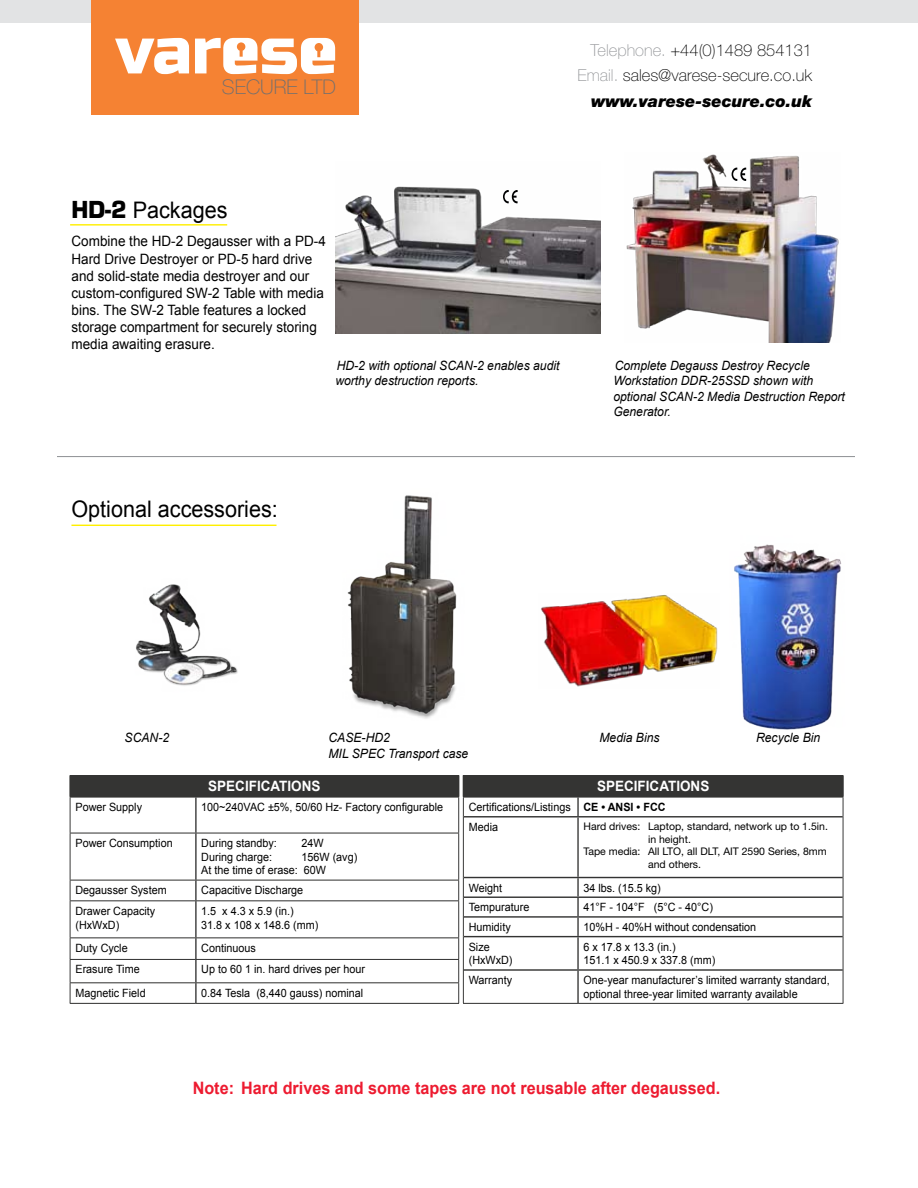
<style>
.page{position:relative;width:918px;height:1188px;background:#fff}
.page>*{position:absolute;margin:0;border:0;box-sizing:border-box;transform-origin:0 0}
.t1{font:22.8px "Arial";color:#000;scale:.95 1}
.t2{font:100 20.25px "Helvetica Neue";color:#6d6f71}
.t3{font:700 17.1px "Arial";color:#ed1b30;scale:.95 1}
.t4{font:100 16.5px/25.5px "Helvetica Neue";color:#000;text-align:right}
.t5{font:14.25px/17.1px "Arial";color:#000;scale:.95 1}
.t6{font:700 14.25px "Arial";color:#fff;scale:.95 1}
.t7{font:italic 12.9px/15.5px "Arial";color:#000;scale:.95 1}
.t8{font:11.4px/13.6px "Arial";color:#000;scale:.95 1}
.t9{font:10.5px "Helvetica Neue";color:#000}
.s1{color:#939598}
.s2{font-weight:900;font-style:italic}
.s3{font-family:"Eurostile";font-weight:700}
.s4{font-weight:700}
</style>
<div class="page">
<div style="left:0;top:0;width:918px;height:22px;background:#e2e3e4"></div>
<hr style="left:57px;top:456px;width:798px;height:1px;background:#919396">
<hr style="left:70px;top:224px;width:157px;height:2px;background:#ffef00">
<hr style="left:71px;top:525px;width:206px;height:1px;background:#ffef00">
<img style="left:734px;top:544px;width:108px;height:186px">
<img style="left:541px;top:595px;width:177px;height:92px">
<div style="left:70px;top:775px;width:389px;height:22px;background:#343433"></div>
<hr style="left:69px;top:775px;width:2px;height:22px;background:#343433">
<hr style="left:195px;top:797px;width:2px;height:36px;background:#343433">
<hr style="left:195px;top:833px;width:2px;height:47px;background:#343433">
<hr style="left:195px;top:880px;width:2px;height:20px;background:#343433">
<hr style="left:195px;top:901px;width:2px;height:37px;background:#343433">
<hr style="left:195px;top:938px;width:2px;height:21px;background:#343433">
<hr style="left:195px;top:960px;width:2px;height:22px;background:#343433">
<hr style="left:195px;top:983px;width:2px;height:20px;background:#343433">
<hr style="left:70px;top:797px;width:126px;height:1px;background:#343433">
<hr style="left:70px;top:797px;width:1px;height:36px;background:#343433">
<hr style="left:196px;top:797px;width:263px;height:1px;background:#343433">
<hr style="left:458px;top:797px;width:1px;height:36px;background:#343433">
<hr style="left:70px;top:833px;width:126px;height:1px;background:#343433">
<hr style="left:70px;top:833px;width:1px;height:47px;background:#343433">
<hr style="left:196px;top:833px;width:263px;height:1px;background:#343433">
<hr style="left:458px;top:833px;width:1px;height:47px;background:#343433">
<hr style="left:70px;top:880px;width:126px;height:1px;background:#343433">
<svg style="left:70px;top:880px;width:1px;height:20px"></svg>
<hr style="left:196px;top:880px;width:263px;height:1px;background:#343433">
<hr style="left:70px;top:900px;width:126px;height:1px;background:#343433">
<hr style="left:70px;top:901px;width:1px;height:37px;background:#343433">
<hr style="left:196px;top:900px;width:263px;height:1px;background:#343433">
<hr style="left:70px;top:938px;width:126px;height:1px;background:#343433">
<hr style="left:196px;top:938px;width:263px;height:1px;background:#343433">
<hr style="left:70px;top:959px;width:126px;height:1px;background:#343433">
<hr style="left:196px;top:959px;width:263px;height:1px;background:#343433">
<hr style="left:70px;top:982px;width:126px;height:1px;background:#343433">
<svg style="left:70px;top:938px;width:1px;height:65px"></svg>
<hr style="left:196px;top:982px;width:263px;height:1px;background:#343433">
<hr style="left:70px;top:1003px;width:126px;height:1px;background:#343433">
<hr style="left:196px;top:1003px;width:263px;height:1px;background:#343433">
<div style="left:463px;top:775px;width:380px;height:22px;background:#343433"></div>
<hr style="left:842px;top:775px;width:2px;height:22px;background:#343433">
<svg style="left:577px;top:798px;width:2px;height:18px"></svg>
<hr style="left:464px;top:816px;width:114px;height:1px;background:#343433">
<hr style="left:578px;top:816px;width:265px;height:1px;background:#343433">
<hr style="left:577px;top:817px;width:2px;height:60px;background:#343433">
<hr style="left:464px;top:877px;width:114px;height:1px;background:#343433">
<hr style="left:578px;top:877px;width:265px;height:1px;background:#343433">
<hr style="left:464px;top:897px;width:114px;height:1px;background:#343433">
<hr style="left:578px;top:897px;width:265px;height:1px;background:#343433">
<hr style="left:464px;top:916px;width:114px;height:2px;background:#343433">
<hr style="left:578px;top:916px;width:265px;height:2px;background:#343433">
<svg style="left:577px;top:878px;width:2px;height:58px"></svg>
<hr style="left:464px;top:936px;width:114px;height:1px;background:#343433">
<hr style="left:578px;top:936px;width:265px;height:1px;background:#343433">
<hr style="left:577px;top:937px;width:2px;height:32px;background:#343433">
<hr style="left:464px;top:969px;width:114px;height:2px;background:#343433">
<hr style="left:578px;top:969px;width:265px;height:2px;background:#343433">
<hr style="left:577px;top:971px;width:2px;height:32px;background:#343433">
<hr style="left:463px;top:797px;width:115px;height:1px;background:#343433">
<svg style="left:458px;top:775px;width:6px;height:42px"></svg>
<hr style="left:578px;top:797px;width:265px;height:1px;background:#343433">
<svg style="left:843px;top:797px;width:1px;height:20px"></svg>
<hr style="left:463px;top:817px;width:1px;height:61px;background:#343433">
<hr style="left:843px;top:817px;width:1px;height:61px;background:#343433">
<svg style="left:458px;top:878px;width:6px;height:125px"></svg>
<svg style="left:843px;top:878px;width:1px;height:59px"></svg>
<hr style="left:463px;top:937px;width:1px;height:33px;background:#343433">
<hr style="left:843px;top:937px;width:1px;height:33px;background:#343433">
<hr style="left:463px;top:970px;width:1px;height:33px;background:#343433">
<hr style="left:843px;top:970px;width:1px;height:33px;background:#343433">
<hr style="left:463px;top:1003px;width:115px;height:1px;background:#343433">
<hr style="left:578px;top:1003px;width:265px;height:1px;background:#343433">
<img style="left:626px;top:154px;width:213px;height:189px">
<img style="left:347px;top:495px;width:110px;height:224px">
<img style="left:335px;top:186px;width:266px;height:148px">
<svg style="left:503px;top:190px;width:15px;height:13px"></svg>
<svg style="left:732px;top:168px;width:14px;height:13px"></svg>
<img style="left:136px;top:584px;width:102px;height:102px">
<div style="left:91px;top:0;width:267px;height:114px;background:#f58233"></div>
<svg style="left:115px;top:38px;width:220px;height:36px"></svg>
<h2 class="t2" style="left:222px;top:75px;width:116px">SECURE LTD</h2>
<h3 class="t4" style="left:578px;top:37px;width:236px"><span class="s1">Telephone.</span> +44(0)1489 854131<br><span class="s1">Email.</span> sales@varese-secure.co.uk <span class="s2">www.varese-secure.co.uk</span></h3>
<h1 class="t1" style="left:72px;top:195px;width:166px"><span class="s3">HD-2</span> Packages</h1>
<p class="t5" style="left:72px;top:233px;width:269px">Combine the HD-2 Degausser with a PD-4<br>Hard Drive Destroyer or PD-5 hard drive and solid-state media destroyer and our custom-configured SW-2 Table with media bins. The SW-2 Table features a locked storage compartment for securely storing media awaiting erasure.</p>
<p class="t7" style="left:335px;top:358px;width:237px">HD-2 with optional SCAN-2 enables audit worthy destruction reports.</p>
<h1 class="t1" style="left:71px;top:494px;width:219px">Optional accessories:</h1>
<p class="t7" style="left:613px;top:358px;width:245px">Complete Degauss Destroy Recycle<br>Workstation DDR-25SSD shown with optional SCAN-2 Media Destruction Report<br>Generator.</p>
<p class="t7" style="left:125px;top:730px;width:48px">SCAN-2</p>
<p class="t7" style="left:599px;top:730px;width:65px">Media Bins</p>
<p class="t7" style="left:756px;top:730px;width:69px">Recycle Bin</p>
<p class="t7" style="left:329px;top:730px;width:149px">CASE-HD2<br>MIL SPEC Transport case</p>
<p class="t6" style="left:208px;top:777px;width:120px">SPECIFICATIONS</p>
<p class="t8" style="left:75px;top:800px;width:72px">Power Supply</p>
<p class="t8" style="left:201px;top:800px;width:256px">100~240VAC ±5%, 50/60 Hz- Factory configurable</p>
<p class="t8" style="left:75px;top:836px;width:104px">Power Consumption</p>
<p class="t8" style="left:201px;top:836px;width:81px">During standby:</p>
<p class="t8" style="left:302px;top:836px;width:25px">24W</p>
<p class="t8" style="left:201px;top:850px;width:76px">During charge:</p>
<p class="t8" style="left:201px;top:850px;width:166px;text-indent:100px">156W (avg)<br>At the time of erase: 60W</p>
<p class="t8" style="left:75px;top:883px;width:98px">Degausser System</p>
<p class="t8" style="left:201px;top:883px;width:109px">Capacitive Discharge</p>
<p class="t8" style="left:75px;top:904px;width:86px">Drawer Capacity (HxWxD)</p>
<p class="t8" style="left:201px;top:904px;width:125px">1.5 x 4.3 x 5.9 (in.)<br>31.8 x 108 x 148.6 (mm)</p>
<p class="t8" style="left:75px;top:941px;width:56px">Duty Cycle</p>
<p class="t8" style="left:201px;top:941px;width:59px">Continuous</p>
<p class="t8" style="left:75px;top:963px;width:69px">Erasure Time</p>
<p class="t8" style="left:201px;top:963px;width:174px">Up to 60 1 in. hard drives per hour</p>
<p class="t8" style="left:75px;top:986px;width:75px">Magnetic Field</p>
<p class="t8" style="left:201px;top:986px;width:172px">0.84 Tesla (8,440 gauss) nominal</p>
<p class="t6" style="left:597px;top:777px;width:120px">SPECIFICATIONS</p>
<p class="t8" style="left:469px;top:797px;width:209px;line-height:19.6px">Certifications/Listings <span class="s4">CE • ANSI • FCC<br></span>Media</p>
<p class="t8" style="left:583px;top:820px;width:260px">Hard drives: Laptop, standard, network up to 1.5 in.</p>
<p class="t8" style="left:644px;top:834px;width:44px">in height</p>
<p class="t8" style="left:583px;top:847px;width:200px">Tape media: All LTO, all DLT, AIT, 2590</p>
<p class="t9" style="left:584px;top:820px;width:246px">Hard drives: Laptop, standard, network up to 1.5in.</p>
<p class="t9" style="left:648px;top:833px;width:44px">in height.</p>
<p class="t9" style="left:584px;top:845px;width:245px">Tape media: All LTO, all DLT, AIT 2590 Series, 8mm</p>
<p class="t9" style="left:648px;top:858px;width:55px">and others.</p>
<p class="t8" style="left:469px;top:881px;width:37px">Weight</p>
<p class="t8" style="left:583px;top:881px;width:83px">34 lbs. (15.5 kg)</p>
<p class="t8" style="left:469px;top:901px;width:65px">Tempurature</p>
<p class="t8" style="left:583px;top:901px;width:138px">41°F - 104°F (5°C - 40°C)</p>
<p class="t8" style="left:469px;top:920px;width:46px">Humidity</p>
<p class="t8" style="left:583px;top:920px;width:183px">10%H - 40%H without condensation</p>
<p class="t8" style="left:469px;top:940px;width:48px">Size (HxWxD)</p>
<p class="t8" style="left:583px;top:940px;width:141px">6 x 17.8 x 13.3 (in.)<br>151.1 x 450.9 x 337.8 (mm)</p>
<p class="t8" style="left:469px;top:973px;width:47px">Warranty</p>
<p class="t8" style="left:583px;top:973px;width:261px">One-year manufacturer’s limited warranty standard, optional three-year limited warranty available</p>
<h3 class="t3" style="left:193px;top:1076px;width:557px">Note: Hard drives and some tapes are not reusable after degaussed.</h3>
</div>
